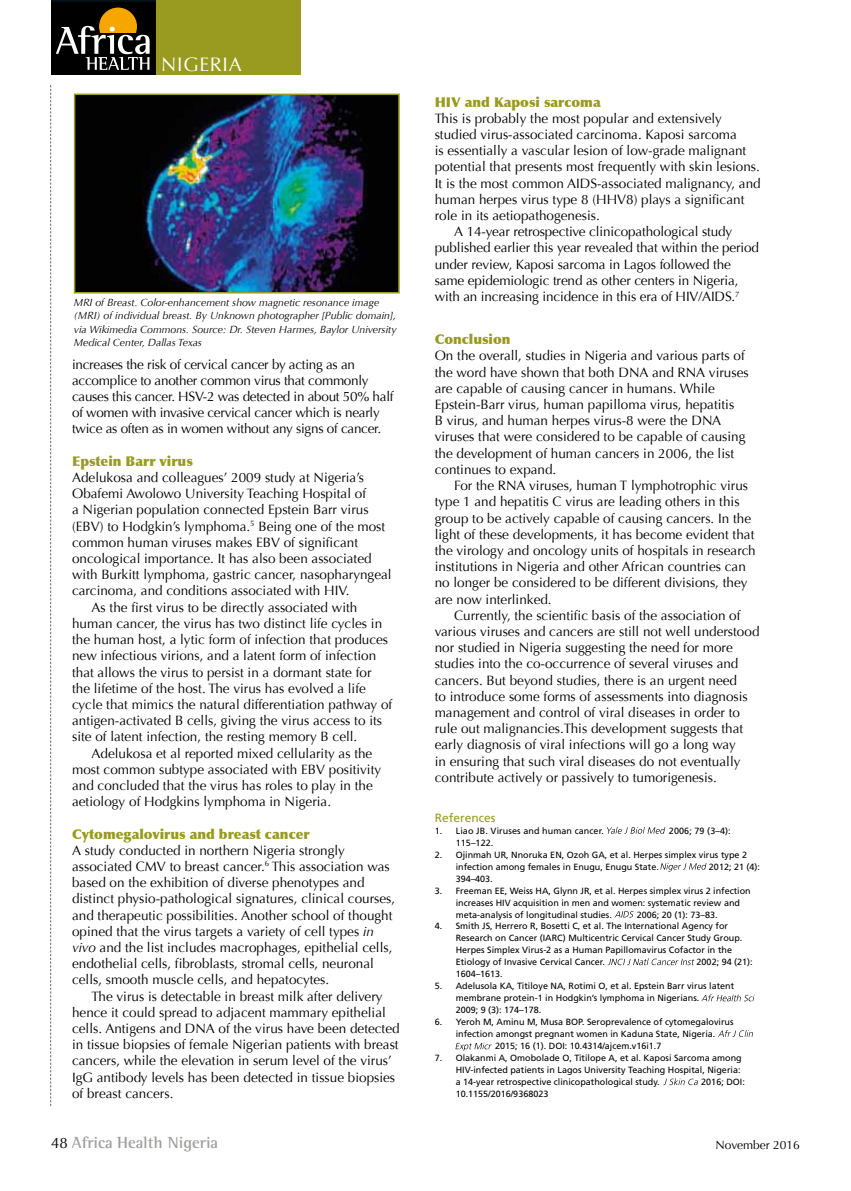
<style>
.page{position:relative;width:851px;height:1191px;background:#fff}
.page>*{position:absolute;margin:0;border:0;box-sizing:border-box;transform-origin:0 0}
.t1{font:19.5px "Optima";color:#fff}
.t2{font:700 16.5px "Rotis Semi Serif";color:#9d9d9c}
.t3{font:13.5px/16.2px "Optima";color:#000}
.t4{font:13.5px/16.2px "Optima";letter-spacing:-.02em;color:#000}
.t5{font:900 13.5px "Optima";color:#989b1f}
.t6{font:12px "Optima";color:#000}
.t7{font:12px "Frutiger LT Std";color:#989b1f}
.t8{font:italic 10.5px/13.5px "Optima";color:#000}
.t9{font:9px/12px "Frutiger LT Std";color:#000}
.s1{font-style:italic}
.s2{font-family:"Optima";font-weight:400;font-size:15px;color:#000}
</style>
<div class="page">
<div style="left:156px;top:0;width:145px;height:74px;background:#989b1f"></div>
<div style="left:51px;top:0;width:105px;height:60px;background:linear-gradient(to right,#000,#000)"></div>
<div style="left:51px;top:3px;width:105px;height:71px;background:#000"></div>
<div style="left:99px;top:8px;width:38px;height:37px;background:#f7a600;border-radius:50%"></div>
<svg style="left:56px;top:9px;width:94px;height:61px"></svg>
<svg style="left:50px;top:85px;width:1px;height:1021px"></svg>
<svg style="left:607px;top:827px;width:58px;height:6px"></svg>
<svg style="left:660px;top:863px;width:46px;height:8px"></svg>
<svg style="left:615px;top:911px;width:18px;height:6px"></svg>
<svg style="left:607px;top:958px;width:87px;height:7px"></svg>
<svg style="left:701px;top:994px;width:53px;height:7px"></svg>
<svg style="left:718px;top:1030px;width:35px;height:7px"></svg>
<svg style="left:455px;top:1042px;width:37px;height:9px"></svg>
<svg style="left:663px;top:1078px;width:35px;height:7px"></svg>
<img style="left:77px;top:97px;width:319px;height:193px">
<div style="left:74px;top:94px;width:325px;height:199px;border:2px solid #989b1f"></div>
<h1 class="t1" style="left:161px;top:53px;width:28px">NIGERIA</h1>
<p class="t8" style="left:74px;top:296px;width:324px">MRI of Breast. Color-enhancement show magnetic resonance image (MRI) of individual breast. By Unknown photographer [Public domain], via Wikimedia Commons. Source: Dr. Steven Harmes, Baylor University Medical Center, Dallas Texas</p>
<p class="t4" style="left:72px;top:356px;width:323px">increases the risk of cervical cancer by acting as an accomplice to another common virus that commonly causes this cancer. HSV-2 was detected in about 50% half of women with invasive cervical cancer which is nearly twice as often as in women without any signs of cancer.</p>
<p class="t5" style="left:72px;top:453px;width:122px">Epstein Barr virus</p>
<p class="t3" style="left:72px;top:469px;width:293px">Adelukosa and colleagues’ 2009 study at Nigeria’s</p>
<p class="t3" style="left:72px;top:486px;width:295px">Obafemi Awolowo University Teaching Hospital of</p>
<p class="t3" style="left:72px;top:502px;width:298px">a Nigerian population connected Epstein Barr virus</p>
<p class="t3" style="left:72px;top:518px;width:315px">(EBV) to Hodgkin’s lymphoma.<sup>5</sup> Being one of the most</p>
<p class="t3" style="left:72px;top:534px;width:287px">common human viruses makes EBV of significant</p>
<p class="t3" style="left:72px;top:550px;width:301px">oncological importance. It has also been associated</p>
<p class="t3" style="left:72px;top:567px;width:321px">with Burkitt lymphoma, gastric cancer, nasopharyngeal</p>
<p class="t3" style="left:72px;top:583px;width:279px">carcinoma, and conditions associated with HIV.</p>
<p class="t3" style="left:92px;top:599px;width:267px">As the first virus to be directly associated with</p>
<p class="t3" style="left:72px;top:615px;width:311px">human cancer, the virus has two distinct life cycles in</p>
<p class="t3" style="left:72px;top:631px;width:317px">the human host, a lytic form of infection that produces</p>
<p class="t3" style="left:72px;top:648px;width:305px">new infectious virions, and a latent form of infection</p>
<p class="t3" style="left:72px;top:664px;width:301px">that allows the virus to persist in a dormant state for</p>
<p class="t3" style="left:72px;top:680px;width:295px">the lifetime of the host. The virus has evolved a life</p>
<p class="t3" style="left:72px;top:696px;width:321px">cycle that mimics the natural differentiation pathway of</p>
<p class="t3" style="left:72px;top:712px;width:311px">antigen-activated B cells, giving the virus access to its</p>
<p class="t3" style="left:72px;top:729px;width:287px">site of latent infection, the resting memory B cell.</p>
<p class="t3" style="left:92px;top:745px;width:282px">Adelukosa et al reported mixed cellularity as the</p>
<p class="t3" style="left:72px;top:761px;width:310px">most common subtype associated with EBV positivity</p>
<p class="t3" style="left:72px;top:777px;width:302px">and concluded that the virus has roles to play in the</p>
<p class="t3" style="left:72px;top:793px;width:260px">aetiology of Hodgkins lymphoma in Nigeria.</p>
<p class="t5" style="left:72px;top:825px;width:239px">Cytomegalovirus and breast cancer</p>
<p class="t3" style="left:72px;top:842px;width:324px">A study conducted in northern Nigeria strongly associated CMV to breast cancer.<sup>6</sup> This association was based on the exhibition of diverse phenotypes and distinct physio-pathological signatures, clinical courses, and therapeutic possibilities. Another school of thought opined that the virus targets a variety of cell types <span class="s1">in vivo</span> and the list includes macrophages, epithelial cells, endothelial cells, fibroblasts, stromal cells, neuronal cells, smooth muscle cells, and hepatocytes.</p>
<p class="t3" style="left:72px;top:988px;width:329px;text-indent:19px">The virus is detectable in breast milk after delivery hence it could spread to adjacent mammary epithelial cells. Antigens and DNA of the virus have been detected in tissue biopsies of female Nigerian patients with breast cancers, while the elevation in serum level of the virus’<br>I gG antibody levels has been detected in tissue biopsies of breast cancers.</p>
<p class="t2" style="left:51px;top:1133px;width:169px"><span class="s2">48</span> Africa Health Nigeria</p>
<p class="t5" style="left:434px;top:94px;width:167px">HIV and Kaposi sarcoma</p>
<p class="t3" style="left:434px;top:110px;width:289px">This is probably the most popular and extensively</p>
<p class="t3" style="left:434px;top:126px;width:304px">studied virus-associated carcinoma. Kaposi sarcoma</p>
<p class="t3" style="left:434px;top:143px;width:313px">is essentially a vascular lesion of low-grade malignant</p>
<p class="t3" style="left:434px;top:159px;width:326px">potential that presents most frequently with skin lesions.</p>
<p class="t3" style="left:434px;top:175px;width:327px">It is the most common AI DS-associated malignancy, and</p>
<p class="t3" style="left:434px;top:191px;width:311px">human herpes virus type 8 (HHV8) plays a significant</p>
<p class="t3" style="left:434px;top:207px;width:167px">role in its aetiopathogenesis.</p>
<p class="t3" style="left:454px;top:224px;width:279px">A 14-year retrospective clinicopathological study</p>
<p class="t3" style="left:434px;top:240px;width:326px">published earlier this year revealed that within the period</p>
<p class="t3" style="left:434px;top:256px;width:297px">under review, Kaposi sarcoma in Lagos followed the</p>
<p class="t3" style="left:434px;top:272px;width:305px">same epidemiologic trend as other centers in Nigeria,</p>
<p class="t3" style="left:434px;top:288px;width:306px">with an increasing incidence in this era of HIV/AI DS.<sup>7</sup></p>
<p class="t5" style="left:434px;top:331px;width:77px">Conclusion</p>
<p class="t3" style="left:434px;top:348px;width:315px">On the overall, studies in Nigeria and various parts of the word have shown that both DNA and RNA viruses are capable of causing cancer in humans. While Epstein-Barr virus, human papilloma virus, hepatitis<br>B virus, and human herpes virus-8 were the DNA viruses that were considered to be capable of causing the development of human cancers in 2006, the list continues to expand.</p>
<p class="t3" style="left:434px;top:477px;width:322px;text-indent:19px">For the RNA viruses, human T lymphotrophic virus type 1 and hepatitis C virus are leading others in this group to be actively capable of causing cancers. I n the light of these developments, it has become evident that the virology and oncology units of hospitals in research institutions in Nigeria and other African countries can no longer be considered to be different divisions, they are now interlinked.</p>
<p class="t3" style="left:434px;top:607px;width:326px;text-indent:19px">Currently, the scientific basis of the association of various viruses and cancers are still not well understood nor studied in Nigeria suggesting the need for more studies into the co-occurrence of several viruses and cancers. But beyond studies, there is an urgent need<br>to introduce some forms of assessments into diagnosis management and control of viral diseases in order to rule out malignancies.This development suggests that early diagnosis of viral infections will go a long way<br>in ensuring that such viral diseases do not eventually contribute actively or passively to tumorigenesis.</p>
<p class="t7" style="left:434px;top:810px;width:62px">References</p>
<p class="t9" style="left:434px;top:824px;width:171px">1. Liao JB. Viruses and human cancer.</p>
<p class="t9" style="left:668px;top:824px;width:63px">2006; 79 (3–4):</p>
<p class="t9" style="left:455px;top:836px;width:39px">115–122.</p>
<p class="t9" style="left:455px;top:848px;width:293px;text-indent:-21px">2. Ojinmah UR, Nnoruka EN, Ozoh GA, et al. Herpes simplex virus type 2 infection among females in Enugu, Enugu State.</p>
<p class="t9" style="left:708px;top:860px;width:53px">2012; 21 (4):</p>
<p class="t9" style="left:455px;top:872px;width:39px">394–403.</p>
<p class="t9" style="left:455px;top:884px;width:296px;text-indent:-21px">3. Freeman EE, Weiss HA, Glynn JR, et al. Herpes simplex virus 2 infection increases HIV acquisition in men and women: systematic review and meta-analysis of longitudinal studies.</p>
<p class="t9" style="left:636px;top:908px;width:82px">2006; 20 (1): 73–83.</p>
<p class="t9" style="left:455px;top:920px;width:288px;text-indent:-21px">4. Smith JS, Herrero R, Bosetti C, et al. The International Agency for Research on Cancer (IARC) Multicentric Cervical Cancer Study Group.<br>Herpes Simplex Virus-2 as a Human Papillomavirus Cofactor in the Etiology of Invasive Cervical Cancer.</p>
<p class="t9" style="left:696px;top:956px;width:58px">2002; 94 (21):</p>
<p class="t9" style="left:455px;top:968px;width:49px">1604–1613.</p>
<p class="t9" style="left:455px;top:980px;width:280px;text-indent:-21px">5. Adelusola KA, Titiloye NA, Rotimi O, et al. Epstein Barr virus latent membrane protein-1 in Hodgkin’s lymphoma in Nigerians.<br>2009; 9 (3): 174–178.</p>
<p class="t9" style="left:434px;top:1016px;width:300px">6. Yeroh M, Aminu M, Musa BOP. Seroprevalence of cytomegalovirus</p>
<p class="t9" style="left:455px;top:1028px;width:261px">infection amongst pregnant women in Kaduna State, Nigeria.</p>
<p class="t9" style="left:495px;top:1040px;width:168px">2015; 16 (1). DOI: 10.4314/ajcem.v16i1.7</p>
<p class="t9" style="left:455px;top:1052px;width:287px;text-indent:-21px">7. Olakanmi A, Omobolade O, Titilope A, et al. Kaposi Sarcoma among<br>HIV-infected patients in Lagos University Teaching Hospital, Nigeria: a 14-year retrospective clinicopathological study.</p>
<p class="t9" style="left:701px;top:1076px;width:45px">2016; DOI:</p>
<p class="t9" style="left:455px;top:1088px;width:94px">10.1155/2016/9368023</p>
<p class="t6" style="left:715px;top:1137px;width:86px">November 2016</p>
</div>
